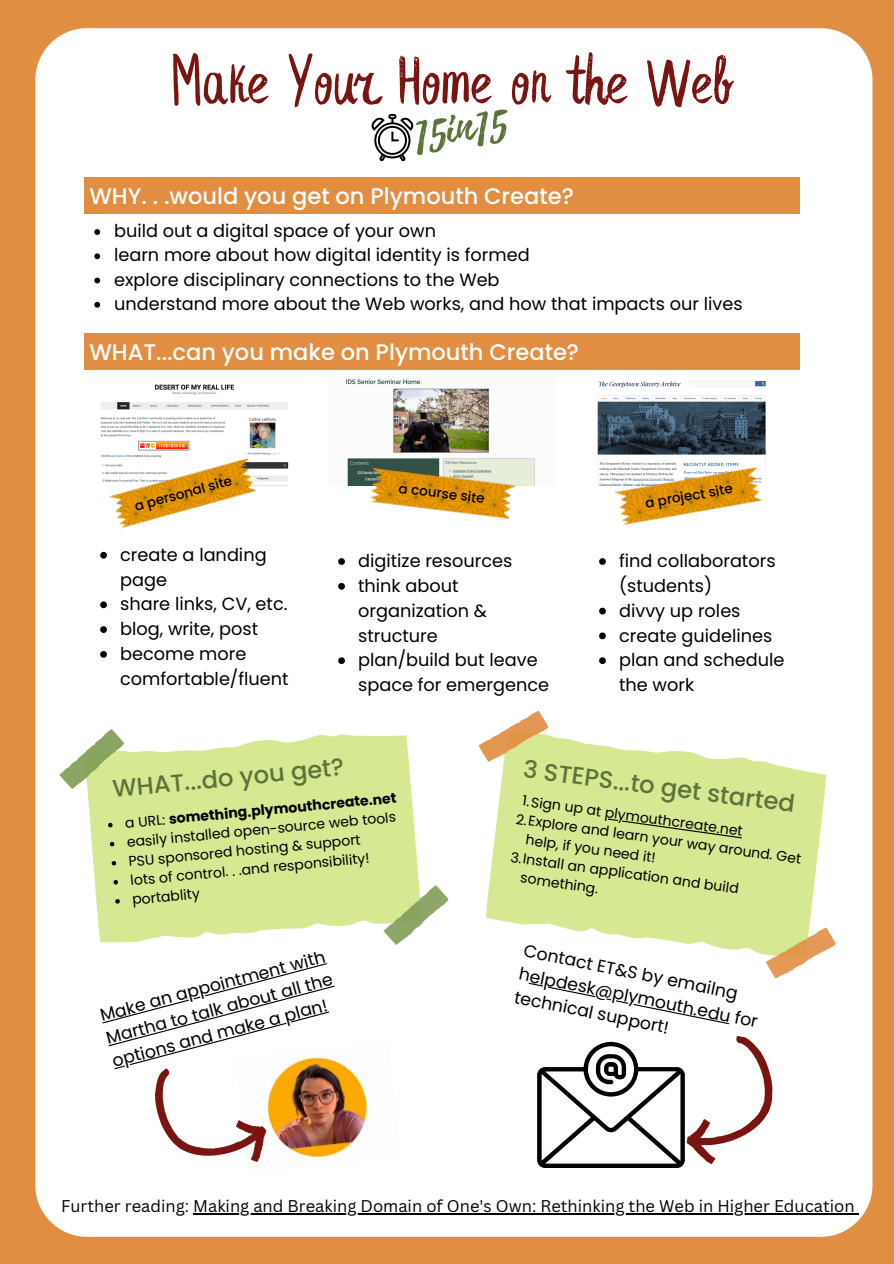
<style>
.page{position:relative;width:894px;height:1264px;background:#fff}
.page>*{position:absolute;margin:0;border:0;box-sizing:border-box;transform-origin:0 0}
.t1{font:70.5px "Leafy Extended";color:#791411}
.t2{font:53.4px "Playlist Script";color:#5c7439}
.t3{font:500 24.15px "Poppins";color:#5c7439}
.t4{font:500 22.5px "Poppins";color:#fff}
.t5{font:17.7px/24.8px "Poppins";color:#000}
.t6{font:17.25px/23.5px "Poppins";color:#000;text-align:justify}
.t7{font:16.5px "Canva Sans";color:#000}
.t8{font:14.1px/19.4px "Poppins";color:#000}
.t9{font:500 13.5px "Poppins";color:#000}
.s1{font-weight:700}
</style>
<div class="page">
<div style="left:0;top:0;width:893px;height:1263px;background:#e18e42"></div>
<div style="left:35px;top:28px;width:837px;height:1208px;background:#fff;border-radius:52px"></div>
<div style="left:84px;top:177px;width:715px;height:37px;background:#e18e42"></div>
<svg style="left:371px;top:114px;width:42px;height:47px"></svg>
<div style="left:84px;top:333px;width:715px;height:37px;background:#e18e42"></div>
<img style="left:101px;top:384px;width:188px;height:102px">
<img style="left:100px;top:408px;width:168px;height:151px">
<img style="left:346px;top:379px;width:189px;height:107px">
<img style="left:597px;top:381px;width:169px;height:105px">
<img style="left:354px;top:405px;width:175px;height:115px">
<img style="left:602px;top:409px;width:164px;height:155px">
<img style="left:334px;top:1060px;width:33px;height:94px">
<svg style="left:102px;top:963px;width:232px;height:199px"></svg>
<svg style="left:87px;top:734px;width:332px;height:209px;background:#dbea9f"></svg>
<svg style="left:59px;top:729px;width:67px;height:60px"></svg>
<svg style="left:381px;top:884px;width:68px;height:61px"></svg>
<svg style="left:108px;top:822px;width:5px;height:5px"></svg>
<svg style="left:110px;top:841px;width:4px;height:5px"></svg>
<svg style="left:111px;top:860px;width:5px;height:5px"></svg>
<svg style="left:113px;top:879px;width:5px;height:5px"></svg>
<svg style="left:115px;top:898px;width:5px;height:5px"></svg>
<svg style="left:486px;top:736px;width:341px;height:219px;fill:#d7e893"></svg>
<svg style="left:478px;top:711px;width:72px;height:59px"></svg>
<svg style="left:763px;top:919px;width:73px;height:60px"></svg>
<svg style="left:604px;top:818px;width:137px;height:20px;background:#cbdb8b"></svg>
<svg style="left:537px;top:1036px;width:236px;height:131px"></svg>
<svg style="left:528px;top:982px;width:200px;height:42px"></svg>
<svg style="left:94px;top:229px;width:6px;height:6px"></svg>
<svg style="left:94px;top:253px;width:6px;height:6px"></svg>
<svg style="left:94px;top:278px;width:6px;height:5px"></svg>
<svg style="left:94px;top:302px;width:6px;height:6px"></svg>
<svg style="left:100px;top:552px;width:7px;height:6px"></svg>
<svg style="left:100px;top:601px;width:7px;height:7px"></svg>
<svg style="left:100px;top:626px;width:7px;height:7px"></svg>
<svg style="left:100px;top:651px;width:7px;height:6px"></svg>
<svg style="left:338px;top:558px;width:7px;height:7px"></svg>
<svg style="left:338px;top:583px;width:7px;height:6px"></svg>
<svg style="left:338px;top:657px;width:7px;height:7px"></svg>
<svg style="left:599px;top:558px;width:6px;height:7px"></svg>
<svg style="left:599px;top:607px;width:6px;height:7px"></svg>
<svg style="left:599px;top:632px;width:6px;height:7px"></svg>
<svg style="left:599px;top:657px;width:6px;height:7px"></svg>
<hr style="left:193px;top:1213px;width:661px;height:1px;background:#000">
<svg style="left:613px;top:785px;width:4px;height:4px"></svg>
<h1 class="t1" style="left:171px;top:52px;width:563px">Make Your Home on the Web</h1>
<h2 class="t2" style="left:408px;top:96px;width:96px;rotate:-8deg">15in15</h2>
<p class="t4" style="left:89px;top:180px;width:486px">WHY. . .would you get on Plymouth Create?</p>
<p class="t5" style="left:114px;top:219px;width:630px;line-height:24.3px">build out a digital space of your own<br>learn more about how digital identity is formed<br>explore disciplinary connections to the Web<br>understand more about the Web works, and how that impacts our lives</p>
<p class="t4" style="left:89px;top:336px;width:491px">WHAT...can you make on Plymouth Create?</p>
<p class="t9" style="left:132px;top:497px;width:102px;rotate:-15deg">a personal site</p>
<p class="t9" style="left:400px;top:478px;width:88px;rotate:7deg">a course site</p>
<p class="t9" style="left:643px;top:494px;width:90px;rotate:-10deg">a project site</p>
<p class="t5" style="left:120px;top:542px;width:170px">create a landing page<br>share links, CV, etc. blog, write, post become more comfortable/fluent</p>
<p class="t5" style="left:358px;top:548px;width:192px">digitize resources think about organization &amp; structure<br>plan/build but leave space for emergence</p>
<p class="t5" style="left:619px;top:548px;width:167px">find collaborators (students)<br>divvy up roles create guidelines plan and schedule the work</p>
<h3 class="t3" style="left:111px;top:771px;width:234px;rotate:-5deg">WHAT...do you get?</h3>
<p class="t8" style="left:124px;top:812px;width:274px;rotate:-5deg">a URL: <span class="s1">something.plymouthcreate.net </span>easily installed open-source web tools<br>PSU sponsored hosting &amp; support<br>lots of control. . .and responsibility! portablity</p>
<p class="t6" style="left:97px;top:1004px;width:235px;rotate:-15deg">Make an appointment with Martha to talk about all the options and make a plan!</p>
<h3 class="t3" style="left:525px;top:752px;width:275px;rotate:7deg">3 STEPS ..to get started</h3>
<p class="t8" style="left:523px;top:790px;width:224px;rotate:8deg">1.Sign up at plymouthcreate.net</p>
<p class="t8" style="left:517px;top:809px;width:289px;rotate:8deg">2.Explore and learn your way around. Get</p>
<p class="t8" style="left:527px;top:830px;width:132px;rotate:8deg">help, if you need it!</p>
<p class="t8" style="left:521px;top:867px;width:80px;rotate:8deg">something.</p>
<p class="t8" style="left:512px;top:847px;width:232px;rotate:8deg">3.Install an application and build</p>
<p class="t6" style="left:525px;top:939px;width:245px;text-align:left;rotate:11deg">Contact ET&amp;S by emailng helpdesk@plymouth.edu for technical support!</p>
<p class="t7" style="left:61px;top:1194px;width:794px">Further reading: Making and Breaking Domain of One's Own: Rethinking the Web in Higher Education</p>
</div>
